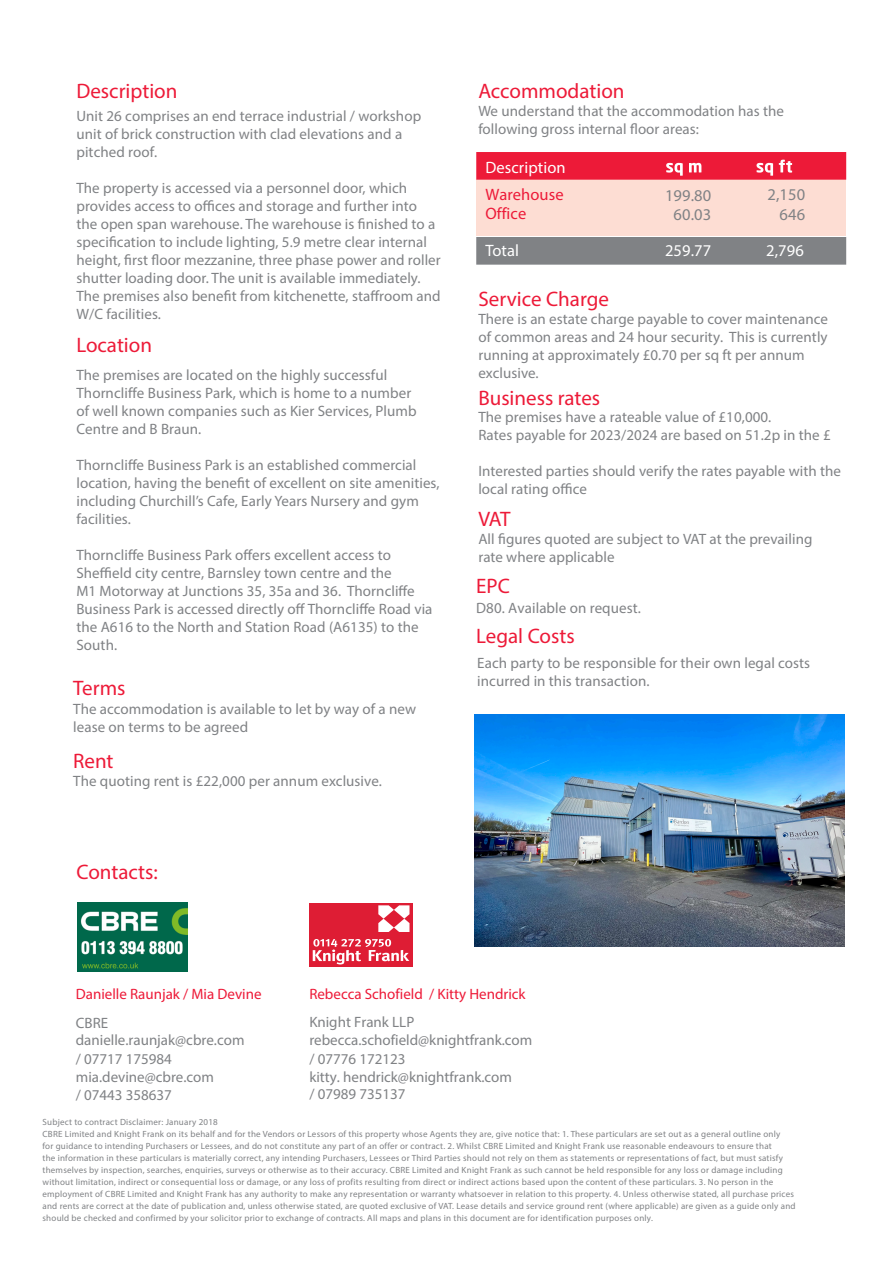
<style>
.page{position:relative;width:893px;height:1263px;background:#fff}
.page>*{position:absolute;margin:0;border:0;box-sizing:border-box;transform-origin:0 0}
.t1{font:21px "Myriad Pro";color:#ed1a38}
.t2{font:16.5px "Myriad Pro";letter-spacing:.005em;color:#fff}
.t3{font:16.5px/19.8px "Myriad Pro";letter-spacing:.005em;color:#808285;text-align:center}
.t4{font:16.5px/19px "Myriad Pro";letter-spacing:.005em;color:#ed1a38}
.t5{font:15px/18px "Myriad Pro";letter-spacing:.005em;color:#808285}
.t6{font:15px/29px "Myriad Pro";color:#ed1a38}
.t7{font:9px/12px "Myriad Pro";letter-spacing:.025em;color:#808285}
.s1{color:#808285}
</style>
<div class="page">
<div style="left:476px;top:179px;width:370px;height:56px;background:#fdddd3"></div>
<div style="left:309px;top:902px;width:104px;height:64px;background:#de1d34"></div>
<svg style="left:313px;top:939px;width:96px;height:25px"></svg>
<svg style="left:378px;top:905px;width:31px;height:27px"></svg>
<div style="left:476px;top:237px;width:370px;height:28px;background:#808285"></div>
<svg style="left:476px;top:152px;width:370px;height:28px;background:#ed2541"></svg>
<img style="left:474px;top:715px;width:371px;height:231px">
<img style="left:78px;top:902px;width:109px;height:70px">
<p class="t1" style="left:76px;top:78px;width:103px">Description</p>
<p class="t5" style="left:76px;top:107px;width:346px">Unit 26 comprises an end terrace industrial / workshop unit of brick construction with clad elevations and a pitched roof.</p>
<p class="t5" style="left:76px;top:179px;width:366px">The property is accessed via a personnel door, which provides access to offices and storage and further into the open span warehouse. The warehouse is finished to a specification to include lighting, 5.9 metre clear internal height, first floor mezzanine, three phase power and roller shutter loading door. The unit is available immediately.<br>The premises also benefit from kitchenette, staffroom and W/C facilities.</p>
<p class="t1" style="left:76px;top:332px;width:77px">Location</p>
<p class="t5" style="left:76px;top:365px;width:342px">The premises are located on the highly successful Thorncliffe Business Park, which is home to a number of well known companies such as Kier Services, Plumb Centre and B Braun.</p>
<p class="t5" style="left:76px;top:455px;width:365px">Thorncliffe Business Park is an established commercial location, having the benefit of excellent on site amenities, including Churchill’s Cafe, Early Years Nursery and gym facilities.</p>
<p class="t5" style="left:76px;top:545px;width:358px">Thorncliffe Business Park offers excellent access to Sheffield city centre, Barnsley town centre and the<br>M1 Motorway at Junctions 35, 35a and 36. Thorncliffe Business Park is accessed directly off Thorncliffe Road via the A616 to the North and Station Road (A6135) to the South.</p>
<p class="t1" style="left:73px;top:675px;width:54px">Terms</p>
<p class="t5" style="left:73px;top:699px;width:344px">The accommodation is available to let by way of a new lease on terms to be agreed</p>
<p class="t1" style="left:73px;top:748px;width:42px">Rent</p>
<p class="t5" style="left:73px;top:771px;width:310px">The quoting rent is £22,000 per annum exclusive.</p>
<p class="t1" style="left:76px;top:859px;width:83px">Contacts:</p>
<p class="t1" style="left:478px;top:78px;width:148px">Accommodation</p>
<p class="t5" style="left:478px;top:101px;width:307px">We understand that the accommodation has the following gross internal floor areas:</p>
<p class="t2" style="left:485px;top:158px;width:82px">Description</p>
<p class="t4" style="left:485px;top:185px;width:80px">Warehouse<br>Office</p>
<p class="t2" style="left:485px;top:241px;width:35px">Total</p>
<p class="t2" style="left:665px;top:240px;width:48px">259.77</p>
<p class="t3" style="left:665px;top:185px;width:48px">199.80<br>60.03</p>
<p class="t3" style="left:768px;top:185px;width:39px;text-align:right">2,150<br>646</p>
<p class="t2" style="left:766px;top:240px;width:39px">2,796</p>
<p class="t1" style="left:478px;top:286px;width:132px">Service Charge</p>
<p class="t5" style="left:478px;top:309px;width:351px">There is an estate charge payable to cover maintenance of common areas and 24 hour security. This is currently running at approximately £0.70 per sq ft per annum exclusive.</p>
<p class="t1" style="left:478px;top:384px;width:123px">Business rates</p>
<p class="t5" style="left:478px;top:408px;width:354px">The premises have a rateable value of £10,000.<br>Rates payable for 2023/2024 are based on 51.2p in the £</p>
<p class="t5" style="left:478px;top:462px;width:364px">Interested parties should verify the rates payable with the local rating office</p>
<p class="t1" style="left:478px;top:506px;width:34px">VAT</p>
<p class="t5" style="left:478px;top:530px;width:336px">All figures quoted are subject to VAT at the prevailing rate where applicable</p>
<p class="t1" style="left:476px;top:573px;width:35px">EPC</p>
<p class="t5" style="left:476px;top:599px;width:166px">D80. Available on request.</p>
<p class="t1" style="left:476px;top:623px;width:100px">Legal Costs</p>
<p class="t5" style="left:477px;top:654px;width:334px">Each party to be responsible for their own legal costs incurred in this transaction.</p>
<p class="t6" style="left:76px;top:979px;width:187px">Danielle Raunjak / Mia Devine<br><span class="s1">CBRE</span></p>
<p class="t5" style="left:76px;top:1031px;width:170px">danielle.raunjak@cbre.com / 07717 175984 mia.devine@cbre.com<br>/ 07443 358637</p>
<p class="t6" style="left:309px;top:979px;width:218px">Rebecca Schofield / Kitty Hendrick<br><span class="s1">Knight Frank LLP</span></p>
<p class="t5" style="left:309px;top:1031px;width:224px">rebecca.schofield@knightfrank.com / 07776 172123<br>kitty. hendrick@knightfrank.com<br>/ 07989 735137</p>
<p class="t7" style="left:43px;top:1115px;width:177px">Subject to contract Disclaimer: January 2018</p>
<p class="t7" style="left:43px;top:1127px;width:755px">CBRE Limited and Knight Frank on its behalf and for the Vendors or Lessors of this property whose Agents they are, give notice that: 1. These particulars are set out as a general outline only<br>for guidance to intending Purchasers or Lessees, and do not constitute any part of an offer or contract. 2. Whilst CBRE Limited and Knight Frank use reasonable endeavours to ensure that<br>the information in these particulars is materially correct, any intending Purchasers, Lessees or Third Parties should not rely on them as statements or representations of fact, but must satisfy themselves by inspection, searches, enquiries, surveys or otherwise as to their accuracy. CBRE Limited and Knight Frank as such cannot be held responsible for any loss or damage including without limitation, indirect or consequential loss or damage, or any loss of profits resulting from direct or indirect actions based upon the content of these particulars. 3. No person in the employment of CBRE Limited and Knight Frank has any authority to make any representation or warranty whatsoever in relation to this property. 4. Unless otherwise stated, all purchase prices and rents are correct at the date of publication and, unless otherwise stated, are quoted exclusive of VAT. Lease details and service ground rent (where applicable) are given as a guide only and should be checked and confirmed by your solicitor prior to exchange of contracts. All maps and plans in this document are for identification purposes only.</p>
</div>
